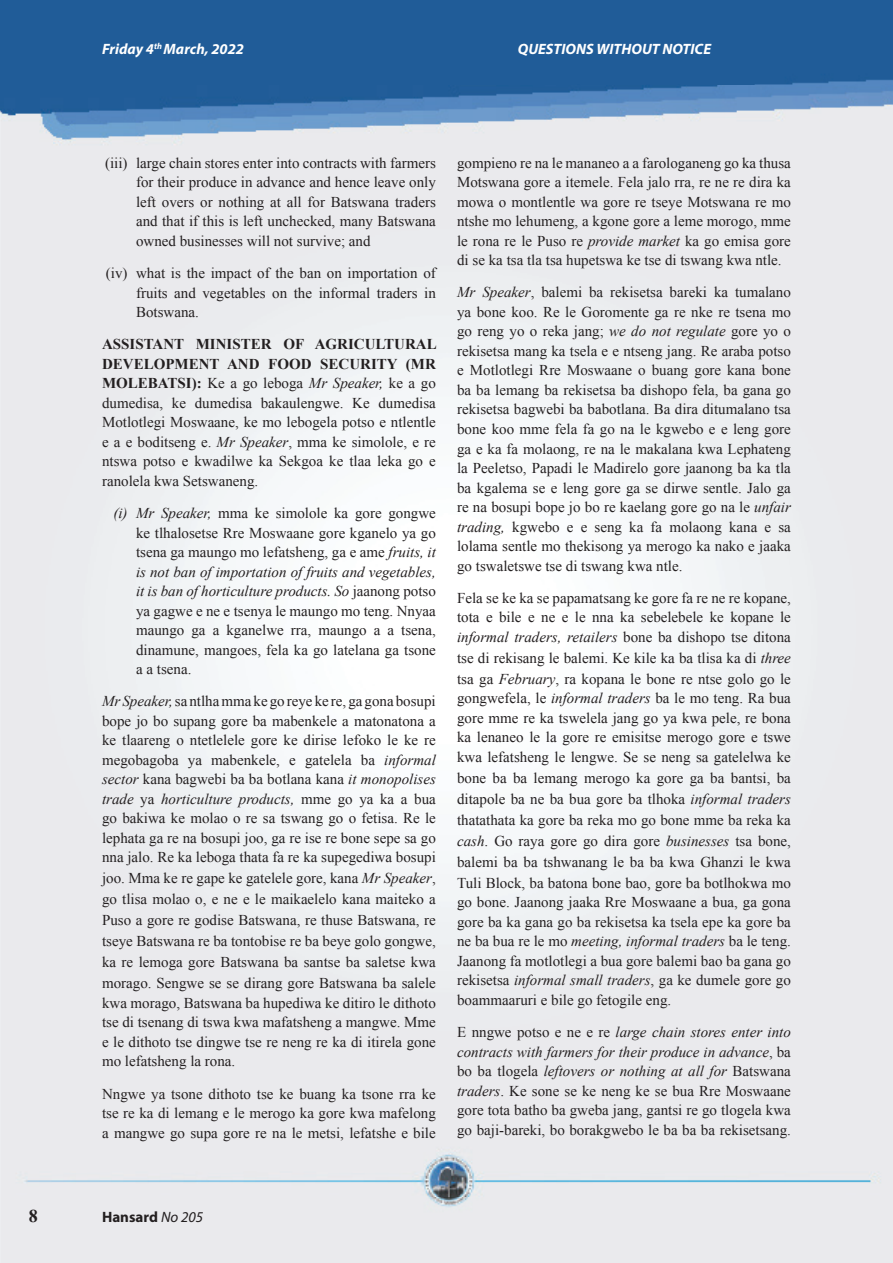
<style>
.page{position:relative;width:893px;height:1263px;background:#fff}
.page>*{position:absolute;margin:0;border:0;box-sizing:border-box;transform-origin:0 0}
.t1{font:700 18px "Times New Roman";color:#231f20}
.t2{font:15px/19.5px "Times New Roman";color:#231f20;text-align:justify}
.t3{font:italic 700 15px "Myriad Pro";color:#fff}
.t4{font:700 15px "Myriad Pro";color:#231f20}
.s1{font-weight:700}
.s2{font-style:italic}
.s3{font-weight:400;font-style:italic}
</style>
<div class="page">
<img style="left:0;top:0;width:893px;height:1263px">
<p class="t3" style="left:102px;top:39px;width:143px">Friday 4<sup>th</sup> March, 2022</p>
<p class="t3" style="left:518px;top:39px;width:195px">QUESTIONS WITHOUT NOTICE</p>
<p class="t2" style="left:136px;top:153px;width:301px;text-indent:-31px">(iii) large chain stores enter into contracts with farmers for their produce in advance and hence leave only left overs or nothing at all for Batswana traders and that if this is left unchecked, many Batswana owned businesses will not survive; and</p>
<p class="t2" style="left:136px;top:263px;width:301px;text-indent:-30px">(iv) what is the impact of the ban on importation of fruits and vegetables on the informal traders in Botswana.</p>
<p class="t2" style="left:102px;top:334px;width:336px"><span class="s1">ASSISTANT MINISTER OF AGRICULTURAL DEVELOPMENT AND FOOD SECURITY (MR MOLEBATSI):</span> Ke a go leboga <span class="s2">Mr Speaker,</span> ke a go dumedisa, ke dumedisa bakaulengwe. Ke dumedisa Motlotlegi Moswaane, ke mo lebogela potso e ntlentle e a e boditseng e. <span class="s2">Mr Speaker</span>, mma ke simolole, e re ntswa potso e kwadilwe ka Sekgoa ke tlaa leka go e ranolela kwa Setswaneng.</p>
<p class="t2" style="left:136px;top:503px;width:301px;text-indent:-23px"><span class="s2">(i) Mr Speaker,</span> mma ke simolole ka gore gongwe ke tlhalosetse Rre Moswaane gore kganelo ya go tsena ga maungo mo lefatsheng, ga e ame <span class="s2">fruits, it is not ban of importation of fruits and vegetables, it is ban of horticulture products. So</span> jaanong potso ya gagwe e ne e tsenya le maungo mo teng. Nnyaa maungo ga a kganelwe rra, maungo a a tsena, dinamune, mangoes, fela ka go latelana ga tsone a a tsena.</p>
<p class="t2" style="left:102px;top:691px;width:335px"><span class="s2">Mr Speaker,</span> sa ntlha mma ke go reye ke re, ga gona bosupi bope jo bo supang gore ba mabenkele a matonatona a ke tlaareng o ntetlelele gore ke dirise lefoko le ke re megobagoba ya mabenkele, e gatelela ba <span class="s2">informal sector</span> kana bagwebi ba ba botlana kana <span class="s2">it monopolises trade</span> ya <span class="s2">horticulture products,</span> mme go ya ka a bua go bakiwa ke molao o re sa tswang go o fetisa. Re le lephata ga re na bosupi joo, ga re ise re bone sepe sa go nna jalo. Re ka leboga thata fa re ka supegediwa bosupi</p>
<p class="t2" style="left:102px;top:867px;width:335px;line-height:21px">joo. Mma ke re gape ke gatelele gore, kana <span class="s2">Mr Speaker</span>, go tlisa molao o, e ne e le maikaelelo kana maiteko a Puso a gore re godise Batswana, re thuse Batswana, re tseye Batswana re ba tontobise re ba beye golo gongwe, ka re lemoga gore Batswana ba santse ba saletse kwa morago. Sengwe se se dirang gore Batswana ba salele</p>
<p class="t2" style="left:102px;top:993px;width:335px">kwa morago, Batswana ba hupediwa ke ditiro le dithoto tse di tsenang di tswa kwa mafatsheng a mangwe. Mme e le dithoto tse dingwe tse re neng re ka di itirela gone mo lefatsheng la rona.</p>
<p class="t2" style="left:102px;top:1083px;width:335px">Nngwe ya tsone dithoto tse ke buang ka tsone rra ke tse re ka di lemang e le merogo ka gore kwa mafelong a mangwe go supa gore re na le metsi, lefatshe e bile</p>
<p class="t2" style="left:457px;top:153px;width:335px">gompieno re na le mananeo a a farologaneng go ka thusa Motswana gore a itemele. Fela jalo rra, re ne re dira ka mowa o montlentle wa gore re tseye Motswana re mo ntshe mo lehumeng, a kgone gore a leme morogo, mme le rona re le Puso re <span class="s2">provide market</span> ka go emisa gore di se ka tsa tla tsa hupetswa ke tse di tswang kwa ntle.</p>
<p class="t2" style="left:457px;top:282px;width:335px"><span class="s2">Mr Speaker</span>, balemi ba rekisetsa bareki ka tumalano ya bone koo. Re le Goromente ga re nke re tsena mo go reng yo o reka jang; <span class="s2">we do not regulate</span> gore yo o rekisetsa mang ka tsela e e ntseng jang. Re araba potso e Motlotlegi Rre Moswaane o buang gore kana bone ba ba lemang ba rekisetsa ba dishopo fela, ba gana go rekisetsa bagwebi ba babotlana. Ba dira ditumalano tsa bone koo mme fela fa go na le kgwebo e e leng gore ga e ka fa molaong, re na le makalana kwa Lephateng la Peeletso, Papadi le Madirelo gore jaanong ba ka tla ba kgalema se e leng gore ga se dirwe sentle. Jalo ga re na bosupi bope jo bo re kaelang gore go na le <span class="s2">unfair trading,</span> kgwebo e e seng ka fa molaong kana e sa lolama sentle mo thekisong ya merogo ka nako e jaaka go tswaletswe tse di tswang kwa ntle.</p>
<p class="t2" style="left:457px;top:588px;width:335px">Fela se ke ka se papamatsang ke gore fa re ne re kopane, tota e bile e ne e le nna ka sebelebele ke kopane le <span class="s2">informal traders, retailers</span> bone ba dishopo tse ditona</p>
<p class="t2" style="left:457px;top:647px;width:335px;line-height:21px">tse di rekisang le balemi. Ke kile ka ba tlisa ka di <span class="s2">three </span>tsa ga <span class="s2">February</span>, ra kopana le bone re ntse golo go le</p>
<p class="t2" style="left:457px;top:688px;width:335px">gongwefela, le <span class="s2">informal traders</span> ba le mo teng. Ra bua gore mme re ka tswelela jang go ya kwa pele, re bona ka lenaneo le la gore re emisitse merogo gore e tswe kwa lefatsheng le lengwe. Se se neng sa gatelelwa ke</p>
<p class="t2" style="left:457px;top:767px;width:335px;line-height:21px">bone ba ba lemang merogo ka gore ga ba bantsi, ba ditapole ba ne ba bua gore ba tlhoka <span class="s2">informal traders </span>thatathata ka gore ba reka mo go bone mme ba reka ka <span class="s2">cash</span>. Go raya gore go dira gore <span class="s2">businesses</span> tsa bone, balemi ba ba tshwanang le ba ba kwa Ghanzi le kwa Tuli Block, ba batona bone bao, gore ba botlhokwa mo</p>
<p class="t2" style="left:457px;top:892px;width:335px">go bone. Jaanong jaaka Rre Moswaane a bua, ga gona gore ba ka gana go ba rekisetsa ka tsela epe ka gore ba ne ba bua re le mo <span class="s2">meeting, informal traders</span> ba le teng.<br>Jaanong fa motlotlegi a bua gore balemi bao ba gana go rekisetsa <span class="s2">informal small traders</span>, ga ke dumele gore go boammaaruri e bile go fetogile eng.</p>
<p class="t2" style="left:457px;top:1022px;width:335px">E nngwe potso e ne e re <span class="s2">large chain stores enter into contracts with farmers for their produce in advance</span>, ba bo ba tlogela <span class="s2">leftovers or nothing at all for</span> Batswana <span class="s2">traders</span>. Ke sone se ke neng ke se bua Rre Moswaane gore tota batho ba gweba jang, gantsi re go tlogela kwa go baji-bareki, bo borakgwebo le ba ba ba rekisetsang.</p>
<p class="t1" style="left:29px;top:1203px;width:10px">8</p>
<p class="t4" style="left:102px;top:1207px;width:103px">Hansard <span class="s3">No 205</span></p>
</div>
